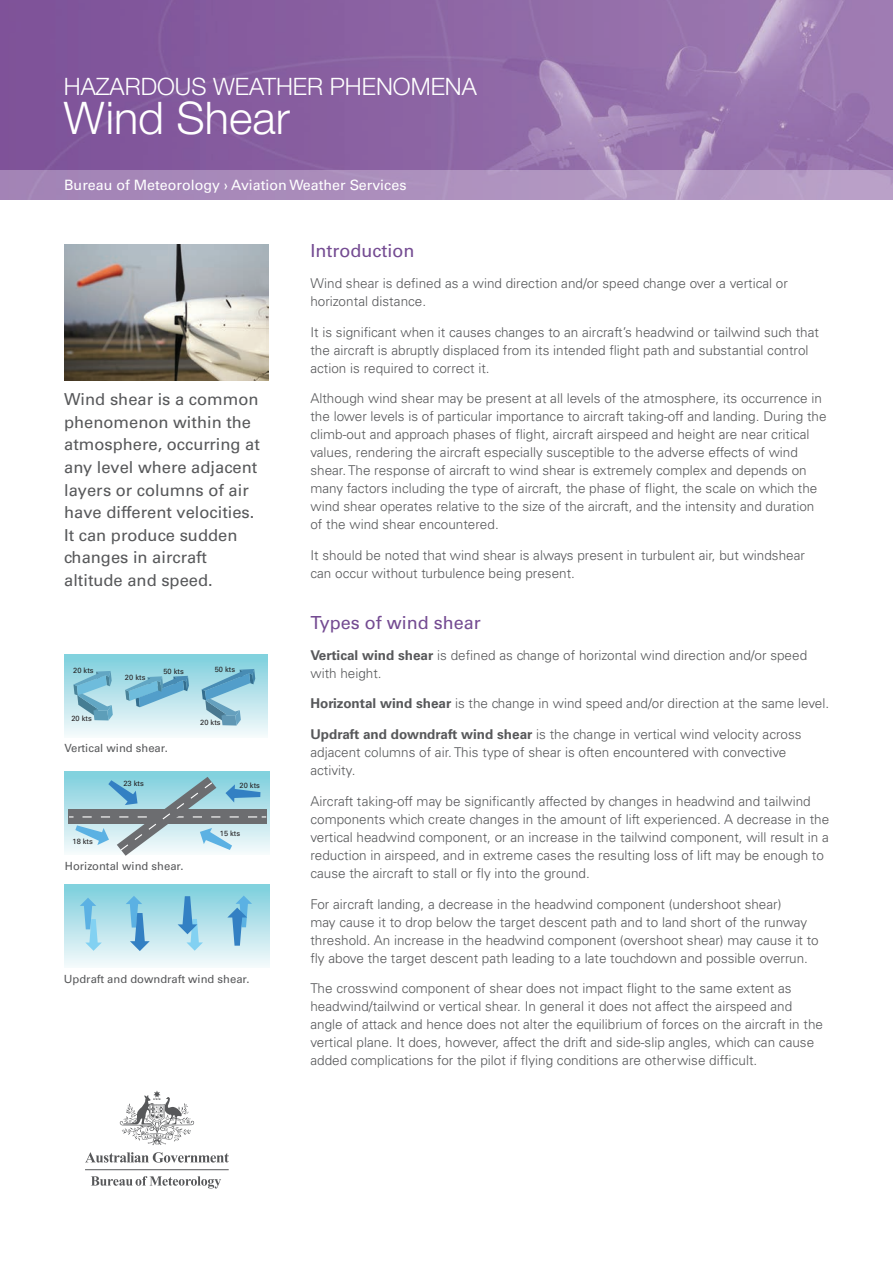
<style>
.page{position:relative;width:893px;height:1263px;background:#fff}
.page>*{position:absolute;margin:0;border:0;box-sizing:border-box;transform-origin:0 0}
.t1{font:300 45px "Helvetica Neue";color:#fff}
.t2{font:300 24px "Helvetica Neue";color:#fff}
.t3{font:500 18px "Univers CE";color:#744b92}
.t4{font:16.5px/22.5px "Univers";color:#57585a}
.t5{font:14.25px "Univers";color:#fff}
.t6{font:300 13.5px/18px "Univers";color:#57585a}
.t7{font:500 11.25px "Univers CE";color:#57585a}
.t8{font:7.5px "Univers";color:#231f20}
.s1{font-weight:700}
</style>
<div class="page">
<img style="left:0;top:0;width:893px;height:170px">
<div style="left:0;top:170px;width:893px;height:30px;background:linear-gradient(to right,#a181b4,#bba3c9)"></div>
<svg style="left:120px;top:1091px;width:74px;height:54px"></svg>
<hr style="left:85px;top:1169px;width:144px;height:1px;background:#57585a">
<svg style="left:91px;top:1176px;width:130px;height:12px"></svg>
<svg style="left:85px;top:1152px;width:144px;height:10px"></svg>
<img style="left:64px;top:244px;width:204px;height:136px">
<div style="left:64px;top:654px;width:204px;height:83px;background:linear-gradient(to bottom,#7dcedc,#f5f9fb)"></div>
<svg style="left:73px;top:671px;width:40px;height:49px"></svg>
<svg style="left:125px;top:676px;width:64px;height:31px"></svg>
<svg style="left:202px;top:669px;width:53px;height:56px"></svg>
<svg style="left:64px;top:771px;width:205px;height:83px;fill:#82d2de"></svg>
<svg style="left:69px;top:777px;width:197px;height:79px"></svg>
<div style="left:64px;top:885px;width:205px;height:83px;background:linear-gradient(to bottom,#7dcfdc,#f6fafb)"></div>
<svg style="left:80px;top:898px;width:22px;height:53px"></svg>
<svg style="left:126px;top:896px;width:24px;height:55px"></svg>
<svg style="left:178px;top:896px;width:25px;height:55px"></svg>
<svg style="left:227px;top:895px;width:25px;height:51px"></svg>
<h2 class="t2" style="left:64px;top:72px;width:415px">HAZARDOUS WEATHER PHENOMENA</h2>
<h1 class="t1" style="left:64px;top:91px;width:228px">Wind Shear</h1>
<p class="t5" style="left:64px;top:177px;width:344px">Bureau of Meteorology › Aviation Weather Services</p>
<p class="t4" style="left:64px;top:388px;width:197px">Wind shear is a common phenomenon within the atmosphere, occurring at any level where adjacent layers or columns of air have different velocities.<br>It can produce sudden changes in aircraft altitude and speed.</p>
<p class="t8" style="left:73px;top:666px;width:22px">20 kts</p>
<p class="t8" style="left:71px;top:714px;width:22px">20 kts</p>
<p class="t8" style="left:125px;top:673px;width:22px">20 kts</p>
<p class="t8" style="left:163px;top:666px;width:22px">50 kts</p>
<p class="t8" style="left:215px;top:665px;width:22px">50 kts</p>
<p class="t8" style="left:200px;top:718px;width:22px">20 kts</p>
<p class="t7" style="left:65px;top:742px;width:105px">Vertical wind shear.</p>
<p class="t8" style="left:73px;top:836px;width:22px">18 kts</p>
<p class="t8" style="left:123px;top:779px;width:22px">23 kts</p>
<p class="t7" style="left:65px;top:859px;width:120px">Horizontal wind shear.</p>
<p class="t8" style="left:239px;top:781px;width:22px">20 kts</p>
<p class="t8" style="left:220px;top:829px;width:22px">15 kts</p>
<p class="t7" style="left:64px;top:973px;width:187px">Updraft and downdraft wind shear.</p>
<h3 class="t3" style="left:310px;top:240px;width:105px">Introduction</h3>
<p class="t6" style="left:310px;top:274px;width:479px">Wind shear is defined as a wind direction and/or speed change over a vertical or horizontal distance.</p>
<p class="t6" style="left:310px;top:323px;width:510px">It is significant when it causes changes to an aircraft’s headwind or tailwind such that the aircraft is abruptly displaced from its intended flight path and substantial control action is required to correct it.</p>
<p class="t6" style="left:310px;top:389px;width:518px">Although wind shear may be present at all levels of the atmosphere, its occurrence in the lower levels is of particular importance to aircraft taking-off and landing. During the climb-out and approach phases of flight, aircraft airspeed and height are near critical values, rendering the aircraft especially susceptible to the adverse effects of wind shear. The response of aircraft to wind shear is extremely complex and depends on many factors including the type of aircraft, the phase of flight, the scale on which the wind shear operates relative to the size of the aircraft, and the intensity and duration of the wind shear encountered.</p>
<p class="t6" style="left:310px;top:546px;width:496px">It should be noted that wind shear is always present in turbulent air, but windshear can occur without turbulence being present.</p>
<h3 class="t3" style="left:310px;top:612px;width:172px">Types of wind shear</h3>
<p class="t6" style="left:310px;top:646px;width:498px"><span class="s1">Vertical wind shear</span> is defined as change of horizontal wind direction and/or speed with height.</p>
<p class="t6" style="left:310px;top:695px;width:520px"><span class="s1">Horizontal wind shear</span> is the change in wind speed and/or direction at the same level.</p>
<p class="t6" style="left:310px;top:725px;width:493px"><span class="s1">Updraft and downdraft wind shear</span> is the change in vertical wind velocity across adjacent columns of air. This type of shear is often encountered with convective activity.</p>
<p class="t6" style="left:310px;top:792px;width:520px">Aircraft taking-off may be significantly affected by changes in headwind and tailwind components which create changes in the amount of lift experienced. A decrease in the vertical headwind component, or an increase in the tailwind component, will result in a reduction in airspeed, and in extreme cases the resulting loss of lift may be enough to cause the aircraft to stall or fly into the ground.</p>
<p class="t6" style="left:310px;top:895px;width:510px">For aircraft landing, a decrease in the headwind component (undershoot shear)<br>may cause it to drop below the target descent path and to land short of the runway threshold. An increase in the headwind component (overshoot shear) may cause it to fly above the target descent path leading to a late touchdown and possible overrun.</p>
<p class="t6" style="left:310px;top:979px;width:514px">The crosswind component of shear does not impact flight to the same extent as headwind/tailwind or vertical shear. In general it does not affect the airspeed and angle of attack and hence does not alter the equilibrium of forces on the aircraft in the vertical plane. It does, however, affect the drift and side-slip angles, which can cause added complications for the pilot if flying conditions are otherwise difficult.</p>
</div>
